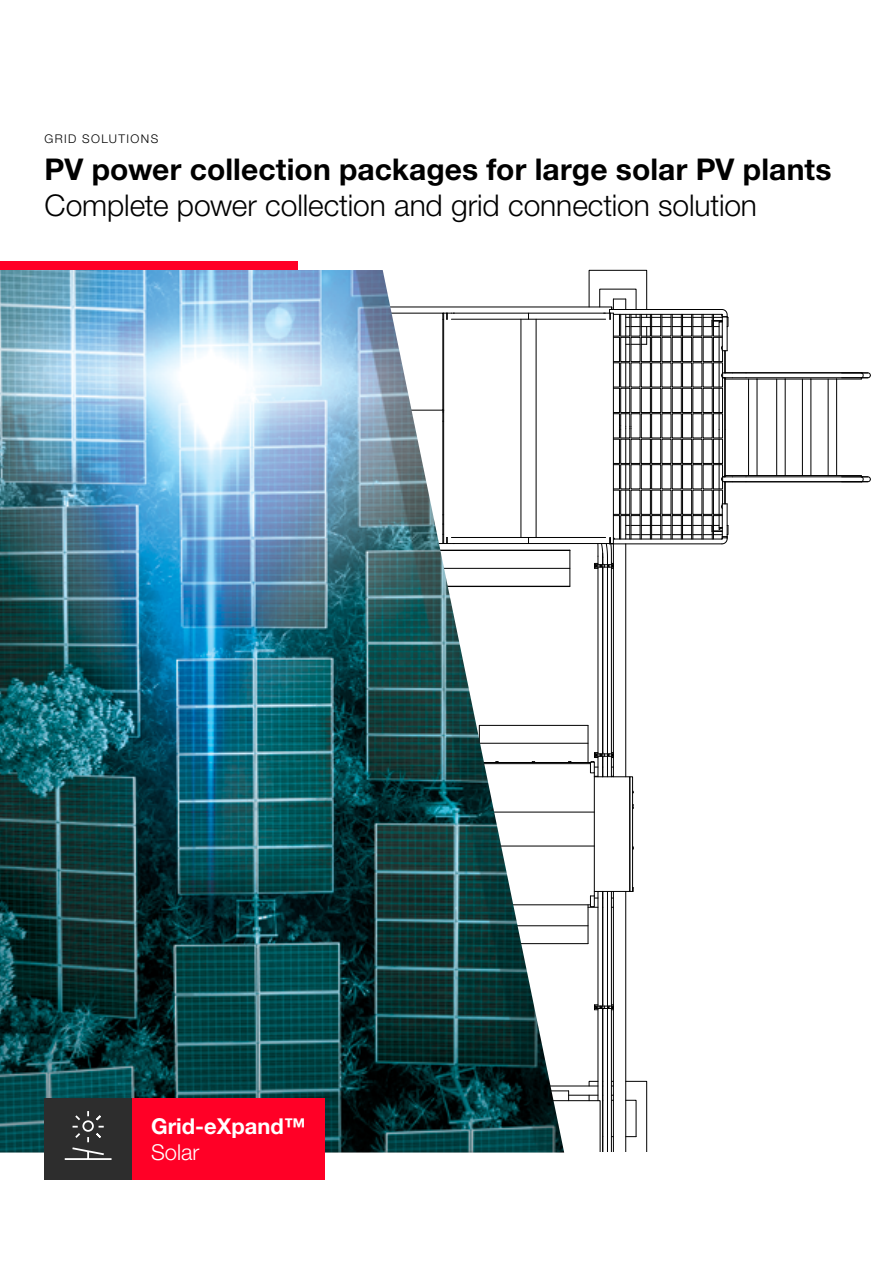
<style>
.page{position:relative;width:893px;height:1263px;background:#fff}
.page>*{position:absolute;margin:0;border:0;box-sizing:border-box;transform-origin:0 0}
.t1{font:300 30px "Helvetica Neue LT Pro";letter-spacing:-.005em;color:#000}
.t2{font:700 30px "Helvetica Neue LT Pro";color:#000}
.t3{font:700 21.9px "Helvetica Neue LT Pro";color:#fff}
.t4{font:300 21.9px "Helvetica Neue LT Pro";color:#fff}
.t5{font:300 12px "Helvetica Neue LT Pro";letter-spacing:.115em;color:#000}
</style>
<div class="page">
<hr style="left:613px;top:891px;width:1px;height:115px;background:#000">
<hr style="left:613px;top:1008px;width:1px;height:144px;background:#000">
<hr style="left:625px;top:891px;width:1px;height:261px;background:#000">
<svg style="left:625px;top:1081px;width:22px;height:71px"></svg>
<hr style="left:588px;top:905px;width:1px;height:39px;background:#000">
<hr style="left:479px;top:925px;width:109px;height:1px;background:#000">
<hr style="left:479px;top:943px;width:109px;height:1px;background:#000">
<hr style="left:598px;top:891px;width:1px;height:210px;background:#000">
<hr style="left:602px;top:1008px;width:1px;height:144px;background:#000">
<hr style="left:602px;top:891px;width:1px;height:115px;background:#000">
<hr style="left:611px;top:891px;width:1px;height:261px;background:#000">
<hr style="left:603px;top:891px;width:1px;height:261px;background:#000">
<hr style="left:607px;top:891px;width:1px;height:261px;background:#000">
<svg style="left:594px;top:1004px;width:20px;height:6px"></svg>
<svg style="left:564px;top:1081px;width:40px;height:71px"></svg>
<hr style="left:746px;top:373px;width:115px;height:1px;background:#000">
<hr style="left:746px;top:377px;width:115px;height:1px;background:#000">
<hr style="left:725px;top:372px;width:136px;height:1px;background:#000">
<hr style="left:725px;top:379px;width:32px;height:1px;background:#000">
<svg style="left:757px;top:372px;width:114px;height:8px"></svg>
<hr style="left:757px;top:379px;width:1px;height:96px;background:#000">
<hr style="left:748px;top:379px;width:1px;height:96px;background:#000">
<hr style="left:785px;top:379px;width:1px;height:96px;background:#000">
<hr style="left:776px;top:379px;width:1px;height:96px;background:#000">
<hr style="left:811px;top:379px;width:1px;height:96px;background:#000">
<hr style="left:802px;top:379px;width:1px;height:96px;background:#000">
<hr style="left:836px;top:379px;width:1px;height:96px;background:#000">
<hr style="left:828px;top:379px;width:1px;height:96px;background:#000">
<hr style="left:725px;top:475px;width:32px;height:1px;background:#000">
<hr style="left:725px;top:482px;width:136px;height:1px;background:#000">
<hr style="left:746px;top:481px;width:115px;height:1px;background:#000">
<hr style="left:746px;top:477px;width:115px;height:1px;background:#000">
<svg style="left:757px;top:475px;width:114px;height:8px"></svg>
<svg style="left:564px;top:270px;width:182px;height:638px"></svg>
<div style="left:0;top:261px;width:298px;height:9px;background:#ff0026"></div>
<img style="left:0;top:270px;width:564px;height:882px">
<div style="left:132px;top:1098px;width:193px;height:81px;background:#ff0026"></div>
<div style="left:44px;top:1098px;width:88px;height:81px;background:#2d2d2d"></div>
<svg style="left:64px;top:1111px;width:48px;height:49px"></svg>
<p class="t5" style="left:45px;top:131px;width:115px">GRID SOLUTIONS</p>
<p class="t2" style="left:45px;top:150px;width:788px">PV power collection packages for large solar PV plants</p>
<p class="t1" style="left:45px;top:187px;width:714px">Complete power collection and grid connection solution</p>
<p class="t3" style="left:151px;top:1112px;width:156px">Grid-eXpand™</p>
<p class="t4" style="left:151px;top:1139px;width:50px">Solar</p>
</div>
